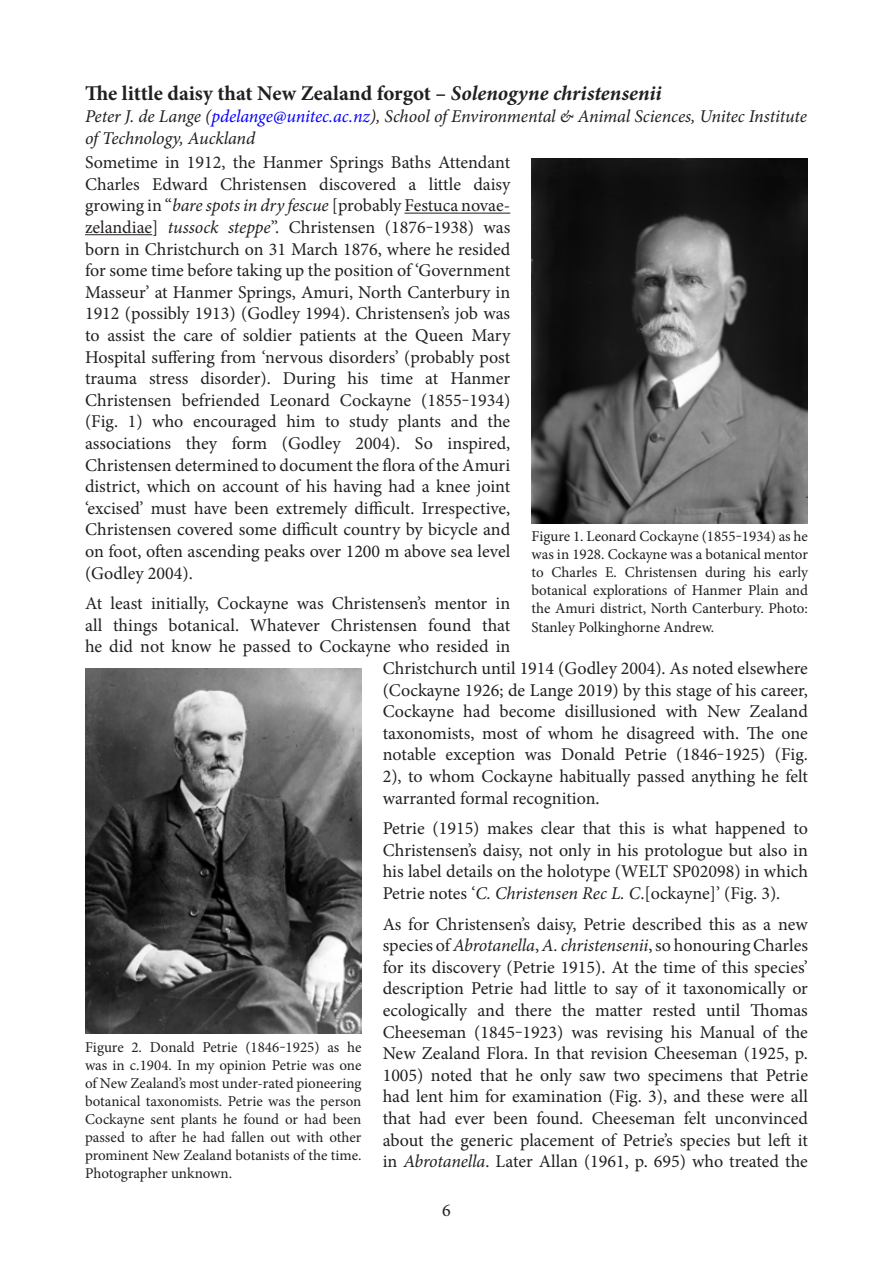
<style>
.page{position:relative;width:893px;height:1263px;background:#fff}
.page>*{position:absolute;margin:0;border:0;box-sizing:border-box;transform-origin:0 0}
.Heading_1_Newsletter{font:700 21px "Minion Pro";color:#231f20}
.Normal_Newsletter_bo{font:18px/21.6px "Minion Pro";color:#231f20;text-align:justify}
.Author_source{font:italic 18px/21.6px "Minion Pro";letter-spacing:-.01em;color:#221e1f}
.t1{font:15px/18px "Minion Pro";color:#231f20;text-align:justify}
.t2{font:15px/18px "Minion Pro";letter-spacing:-.005em;color:#211d1e;text-align:justify}
.s1{font-style:italic}
.s2{color:#0600ff}
</style>
<div class="page">
<hr style="left:404px;top:213px;width:106px;height:1px;background:#231f20">
<hr style="left:85px;top:234px;width:67px;height:1px;background:#231f20">
<img style="left:531px;top:159px;width:277px;height:364px">
<img style="left:85px;top:669px;width:276px;height:365px">
<p class="Heading_1_Newsletter" style="left:85px;top:79px;width:578px">The little daisy that New Zealand forgot – <span class="s1">Solenogyne christensenii</span></p>
<p class="Author_source" style="left:85px;top:105px;width:723px">Peter J. de Lange (<span class="s2">pdelange@unitec.ac.nz</span>), School of Environmental &amp; Animal Sciences, Unitec Institute of Technology, Auckland</p>
<p class="Normal_Newsletter_bo" style="left:85px;top:152px;width:427px">Sometime in 1912, the Hanmer Springs Baths Attendant Charles Edward Christensen discovered a little daisy growing in “<span class="s1">bare spots in dry fescue</span> [probably Festuca novae&shy;zelandiae] <span class="s1">tussock steppe</span>”. Christensen (1876‒1938) was born in Christchurch on 31 March 1876, where he resided for some time before taking up the position of ‘Government Masseur’ at Hanmer Springs, Amuri, North Canterbury in 1912 (possibly 1913) (Godley 1994). Christensen’s job was to assist the care of soldier patients at the Queen Mary Hospital suffering from ‘nervous disorders’ (probably post trauma stress disorder). During his time at Hanmer Christensen befriended Leonard Cockayne (1855‒1934) (Fig. 1) who encouraged him to study plants and the associations they form (Godley 2004). So inspired, Christensen determined to document the flora of the Amuri district, which on account of his having had a knee joint ‘excised’ must have been extremely difficult. Irrespective, Christensen covered some difficult country by bicycle and on foot, often ascending peaks over 1200 m above sea level (Godley 2004).</p>
<p class="Normal_Newsletter_bo" style="left:85px;top:593px;width:427px">At least initially, Cockayne was Christensen’s mentor in</p>
<p class="Normal_Newsletter_bo" style="left:85px;top:614px;width:427px">all things botanical. Whatever Christensen found that</p>
<p class="Normal_Newsletter_bo" style="left:85px;top:636px;width:427px">he did not know he passed to Cockayne who resided in</p>
<p class="Normal_Newsletter_bo" style="left:383px;top:657px;width:427px">Christchurch until 1914 (Godley 2004). As noted elsewhere</p>
<p class="Normal_Newsletter_bo" style="left:383px;top:679px;width:427px">(Cockayne 1926; de Lange 2019) by this stage of his career,</p>
<p class="Normal_Newsletter_bo" style="left:383px;top:701px;width:427px">Cockayne had become disillusioned with New Zealand</p>
<p class="Normal_Newsletter_bo" style="left:383px;top:722px;width:427px">taxonomists, most of whom he disagreed with. The one</p>
<p class="Normal_Newsletter_bo" style="left:383px;top:744px;width:427px">notable exception was Donald Petrie (1846‒1925) (Fig.</p>
<p class="Normal_Newsletter_bo" style="left:383px;top:765px;width:427px">2), to whom Cockayne habitually passed anything he felt</p>
<p class="Normal_Newsletter_bo" style="left:383px;top:787px;width:218px">warranted formal recognition.</p>
<p class="Normal_Newsletter_bo" style="left:383px;top:818px;width:427px">Petrie (1915) makes clear that this is what happened to Christensen’s daisy, not only in his protologue but also in his label details on the holotype (WELT SP02098) in which Petrie notes ‘<span class="s1">C. Christensen Rec L. C</span>.[ockayne]’ (Fig. 3).</p>
<p class="Normal_Newsletter_bo" style="left:383px;top:913px;width:427px">As for Christensen’s daisy, Petrie described this as a new species of <span class="s1">Abrotanella</span>, <span class="s1">A. christensenii</span>, so honouring Charles for its discovery (Petrie 1915). At the time of this species’ description Petrie had little to say of it taxonomically or ecologically and there the matter rested until Thomas Cheeseman (1845‒1923) was revising his Manual of the New Zealand Flora. In that revision Cheeseman (1925, p.<br>1005) noted that he only saw two specimens that Petrie had lent him for examination (Fig. 3), and these were all that had ever been found. Cheeseman felt unconvinced about the generic placement of Petrie’s species but left it in <span class="s1">Abrotanella</span>. Later Allan (1961, p. 695) who treated the</p>
<p class="t2" style="left:531px;top:528px;width:278px">Figure 1. Leonard Cockayne (1855‒1934) as he was in 1928. Cockayne was a botanical mentor to Charles E. Christensen during his early botanical explorations of Hanmer Plain and the Amuri district, North Canterbury. Photo:<br>Stanley Polkinghorne Andrew.</p>
<p class="t1" style="left:85px;top:1038px;width:278px">Figure 2. Donald Petrie (1846‒1925) as he was in c.1904. In my opinion Petrie was one of New Zealand’s most under-rated pioneering botanical taxonomists. Petrie was the person Cockayne sent plants he found or had been passed to after he had fallen out with other prominent New Zealand botanists of the time.<br>Photographer unknown.</p>
<p class="Normal_Newsletter_bo" style="left:442px;top:1199px;width:10px">6</p>
</div>
